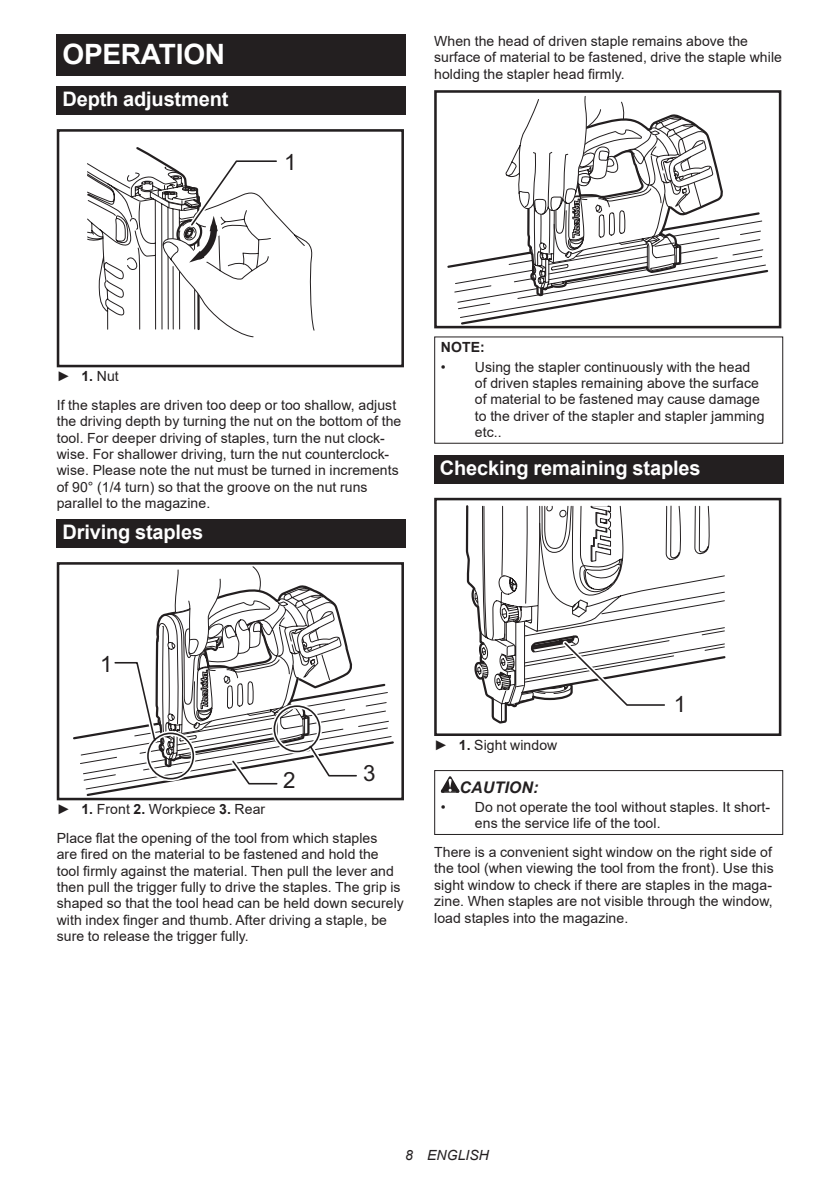
<style>
.page{position:relative;width:840px;height:1191px;background:#fff}
.page>*{position:absolute;margin:0;border:0;box-sizing:border-box;transform-origin:0 0}
.t1{font:700 28px "Arial";letter-spacing:-.01em;color:#fff}
.t2{font:22.4px "Arial";color:#231f20}
.t3{font:700 20px "Arial";letter-spacing:-.01em;color:#fff}
.t4{font:italic 700 16px "Arial";letter-spacing:.005em;color:#231f20}
.t5{font:14px/16.4px "Arial";letter-spacing:.005em;color:#231f20}
.t6{font:italic 14px "Arial";letter-spacing:.005em;color:#231f20}
.t7{font:700 14px "Arial";color:#231f20}
.s1{font-weight:700}
</style>
<div class="page">
<div style="left:57px;top:34px;width:348px;height:41px;background:#231f20"></div>
<div style="left:57px;top:86px;width:348px;height:29px;background:#231f20"></div>
<svg style="left:87px;top:147px;width:228px;height:191px"></svg>
<div style="left:57px;top:129px;width:347px;height:238px;border:3px solid #231f20"></div>
<div style="left:57px;top:519px;width:348px;height:29px;background:#231f20"></div>
<div style="left:57px;top:562px;width:347px;height:238px;border:3px solid #231f20"></div>
<svg style="left:71px;top:565px;width:324px;height:235px"></svg>
<div style="left:434px;top:90px;width:347px;height:238px;border:3px solid #231f20"></div>
<svg style="left:445px;top:96px;width:324px;height:230px"></svg>
<div style="left:434px;top:336px;width:348px;height:108px;border:1px solid #231f20"></div>
<div style="left:434px;top:455px;width:348px;height:28px;background:#231f20"></div>
<div style="left:434px;top:498px;width:347px;height:238px;border:3px solid #231f20"></div>
<svg style="left:465px;top:505px;width:261px;height:219px"></svg>
<svg style="left:474px;top:505px;width:251px;height:218px"></svg>
<svg style="left:440px;top:776px;width:19px;height:16px"></svg>
<div style="left:434px;top:770px;width:348px;height:65px;border:1px solid #231f20"></div>
<h1 class="t1" style="left:62px;top:34px;width:164px">OPERATION</h1>
<h3 class="t3" style="left:62px;top:85px;width:167px">Depth adjustment</h3>
<h2 class="t2" style="left:284px;top:147px;width:14px">1</h2>
<p class="t5" style="left:434px;top:33px;width:349px">When the head of driven staple remains above the surface of material to be fastened, drive the staple while holding the stapler head firmly.</p>
<p class="t5" style="left:57px;top:361px;width:341px;line-height:28.8px">► <span class="s1">1.</span> Nut<br>If the staples are driven too deep or too shallow, adjust</p>
<p class="t5" style="left:57px;top:413px;width:346px">the driving depth by turning the nut on the bottom of the tool. For deeper driving of staples, turn the nut clock&shy;wise. For shallower driving, turn the nut counterclock&shy;wise. Please note the nut must be turned in increments of 90° (1/4 turn) so that the groove on the nut runs parallel to the magazine.</p>
<h3 class="t3" style="left:62px;top:518px;width:142px">Driving staples</h3>
<p class="t7" style="left:440px;top:337px;width:45px">NOTE:</p>
<p class="t5" style="left:474px;top:358px;width:291px;text-indent:-34px">• Using the stapler continuously with the head of driven staples remaining above the surface of material to be fastened may cause damage to the driver of the stapler and stapler jamming etc..</p>
<h3 class="t3" style="left:439px;top:454px;width:262px">Checking remaining staples</h3>
<h2 class="t2" style="left:100px;top:648px;width:14px">1</h2>
<h2 class="t2" style="left:283px;top:764px;width:14px">2</h2>
<h2 class="t2" style="left:363px;top:757px;width:14px">3</h2>
<p class="t5" style="left:57px;top:794px;width:322px;line-height:28.8px">► <span class="s1">1.</span> Front <span class="s1">2.</span> Workpiece <span class="s1">3.</span> Rear<br>Place flat the opening of the tool from which staples</p>
<p class="t5" style="left:57px;top:846px;width:348px">are fired on the material to be fastened and hold the tool firmly against the material. Then pull the lever and then pull the trigger fully to drive the staples. The grip is shaped so that the tool head can be held down securely with index finger and thumb. After driving a staple, be sure to release the trigger fully.</p>
<h2 class="t2" style="left:673px;top:689px;width:14px">1</h2>
<p class="t5" style="left:434px;top:736px;width:125px">► <span class="s1">1.</span> Sight window</p>
<p class="t4" style="left:459px;top:776px;width:80px">CAUTION:</p>
<p class="t5" style="left:474px;top:798px;width:296px;text-indent:-34px">• Do not operate the tool without staples. It short&shy;ens the service life of the tool.</p>
<p class="t5" style="left:434px;top:843px;width:341px">There is a convenient sight window on the right side of the tool (when viewing the tool from the front). Use this sight window to check if there are staples in the maga&shy;zine. When staples are not visible through the window, load staples into the magazine.</p>
<p class="t6" style="left:405px;top:1146px;width:85px">8 ENGLISH</p>
</div>
